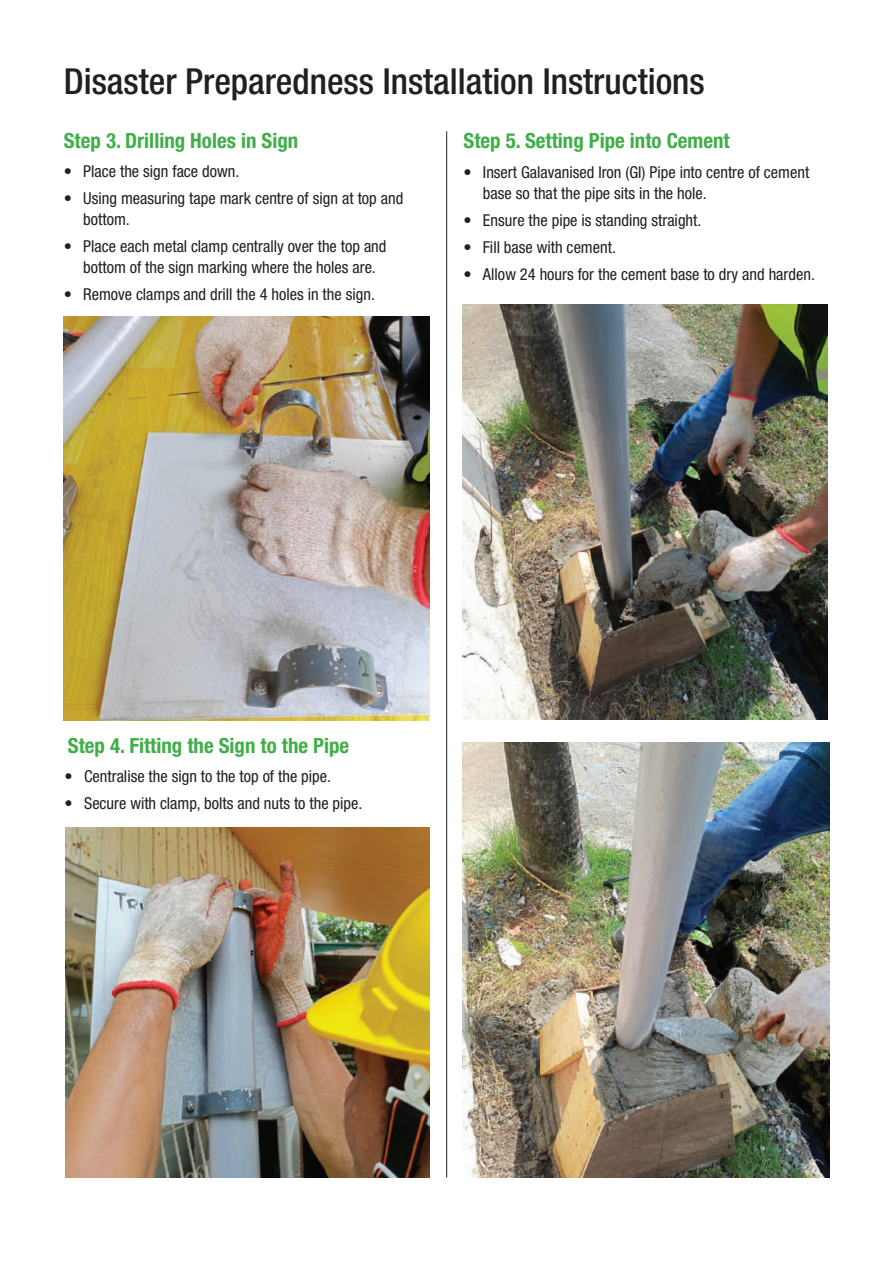
<style>
.page{position:relative;width:893px;height:1263px;background:#fff}
.page>*{position:absolute;margin:0;border:0;box-sizing:border-box;transform-origin:0 0}
.t1{font:500 condensed 35.85px "Helvetica Neue";color:#231f20}
.t2{font:700 condensed 20.85px "Helvetica Neue";color:#40ae49}
.t3{font:condensed 16.5px/20.9px "Helvetica Neue";color:#231f20}
</style>
<div class="page">
<hr style="left:446px;top:131px;width:1px;height:1046px;background:#231f20">
<img style="left:462px;top:304px;width:366px;height:415px">
<img style="left:463px;top:742px;width:366px;height:435px">
<img style="left:64px;top:316px;width:365px;height:404px">
<img style="left:65px;top:828px;width:364px;height:350px">
<h1 class="t1" style="left:64px;top:59px;width:642px">Disaster Preparedness Installation Instructions</h1>
<p class="t2" style="left:64px;top:127px;width:236px">Step 3. Drilling Holes in Sign</p>
<p class="t2" style="left:463px;top:127px;width:268px">Step 5. Setting Pipe into Cement</p>
<p class="t3" style="left:483px;top:162px;width:328px;text-indent:-19px">• Insert Galavanised Iron (GI) Pipe into centre of cement base so that the pipe sits in the hole.</p>
<p class="t3" style="left:463px;top:210px;width:239px">• Ensure the pipe is standing straight.</p>
<p class="t3" style="left:463px;top:237px;width:154px">• Fill base with cement.</p>
<p class="t3" style="left:463px;top:264px;width:353px">• Allow 24 hours for the cement base to dry and harden.</p>
<p class="t3" style="left:64px;top:161px;width:177px">• Place the sign face down.</p>
<p class="t3" style="left:83px;top:188px;width:322px;text-indent:-19px">• Using measuring tape mark centre of sign at top and bottom.</p>
<p class="t3" style="left:64px;top:236px;width:324px;text-align:center">• Place each metal clamp centrally over the top and bottom of the sign marking where the holes are.</p>
<p class="t3" style="left:64px;top:283px;width:313px">• Remove clamps and drill the 4 holes in the sign.</p>
<p class="t2" style="left:68px;top:733px;width:283px">Step 4. Fitting the Sign to the Pipe</p>
<p class="t3" style="left:65px;top:765px;width:268px">• Centralise the sign to the top of the pipe.</p>
<p class="t3" style="left:65px;top:792px;width:299px">• Secure with clamp, bolts and nuts to the pipe.</p>
</div>
